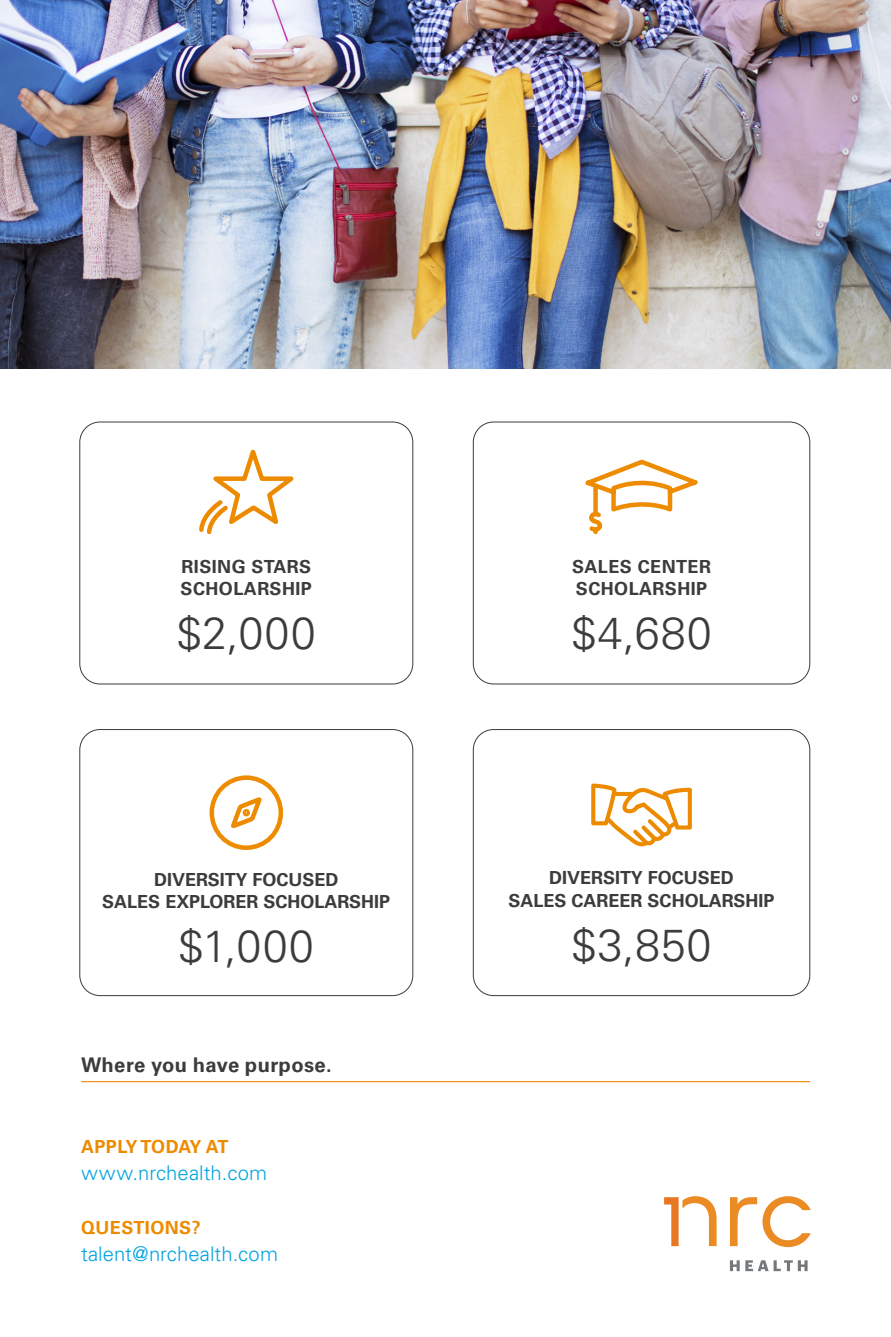
<style>
.page{position:relative;width:891px;height:1337px;background:#fff}
.page>*{position:absolute;margin:0;border:0;box-sizing:border-box;transform-origin:0 0}
.H2_Gray{font:300 45px "Univers LT Std";letter-spacing:.025em;color:#3b3c3e}
.t1{font:300 20.25px "Univers LT Std";letter-spacing:.005em;color:#00a3e0}
.Callout_heading__Rul{font:700 20.25px "Univers LT Std";letter-spacing:.015em;color:#3b3c3e}
.H2_Gray-2{font:700 18px "Univers LT Std";color:#3b3c3e}
.H2_Gray-3{font:700 18px "Univers LT Std";letter-spacing:.025em;color:#3b3c3e}
.H2_Orange{font:700 18px "Univers LT Std";letter-spacing:-.015em;color:#ed8b00}
.H2_Orange-2{font:700 18px "Univers LT Std";letter-spacing:.025em;color:#ed8b00}
</style>
<div class="page">
<img style="left:0;top:0;width:891px;height:369px">
<hr style="left:81px;top:1081px;width:729px;height:1px;background:#ed8b00">
<div style="left:80px;top:422px;width:333px;height:262px;border:1px solid #3b3c3e;border-radius:20px"></div>
<svg style="left:199px;top:449px;width:95px;height:86px"></svg>
<svg style="left:730px;top:1260px;width:78px;height:11px"></svg>
<svg style="left:730px;top:1197px;width:27px;height:49px"></svg>
<svg style="left:763px;top:1196px;width:47px;height:51px"></svg>
<svg style="left:665px;top:1196px;width:52px;height:50px"></svg>
<svg style="left:585px;top:459px;width:113px;height:76px"></svg>
<div style="left:473px;top:422px;width:337px;height:262px;border:1px solid #3b3c3e;border-radius:20px"></div>
<div style="left:80px;top:729px;width:333px;height:267px;border:1px solid #3b3c3e;border-radius:20px"></div>
<div style="left:473px;top:729px;width:337px;height:267px;border:1px solid #3b3c3e;border-radius:20px"></div>
<div style="left:210px;top:775px;width:73px;height:75px;border:4px solid #ed8c00;border-radius:50%"></div>
<svg style="left:231px;top:797px;width:31px;height:32px"></svg>
<div style="left:243px;top:809px;width:7px;height:7px;border:4px solid #ed8c00;border-radius:50%"></div>
<svg style="left:591px;top:783px;width:101px;height:64px"></svg>
<p class="H2_Gray-3" style="left:181px;top:556px;width:131px">RISING STARS</p>
<p class="H2_Gray-3" style="left:181px;top:578px;width:133px">SCHOLARSHIP</p>
<p class="H2_Gray" style="left:177px;top:606px;width:141px">$2,000</p>
<p class="H2_Gray-2" style="left:154px;top:869px;width:186px">DIVERSITY FOCUSED</p>
<p class="H2_Gray-2" style="left:102px;top:891px;width:289px">SALES EXPLORER SCHOLARSHIP</p>
<p class="H2_Gray" style="left:179px;top:919px;width:137px">$1,000</p>
<p class="Callout_heading__Rul" style="left:81px;top:1053px;width:252px">Where you have purpose.</p>
<p class="H2_Orange" style="left:81px;top:1136px;width:149px">APPLY TODAY AT</p>
<p class="t1" style="left:81px;top:1160px;width:188px">www.nrchealth.com</p>
<p class="H2_Orange-2" style="left:81px;top:1217px;width:121px">QUESTIONS?</p>
<p class="t1" style="left:81px;top:1241px;width:199px">talent@nrchealth.com</p>
<p class="H2_Gray-3" style="left:572px;top:556px;width:140px">SALES CENTER</p>
<p class="H2_Gray-3" style="left:576px;top:578px;width:133px">SCHOLARSHIP</p>
<p class="H2_Gray" style="left:571px;top:606px;width:142px">$4,680</p>
<p class="H2_Gray-2" style="left:549px;top:867px;width:186px">DIVERSITY FOCUSED</p>
<p class="H2_Gray-2" style="left:509px;top:890px;width:267px">SALES CAREER SCHOLARSHIP</p>
<p class="H2_Gray" style="left:572px;top:918px;width:142px">$3,850</p>
</div>
